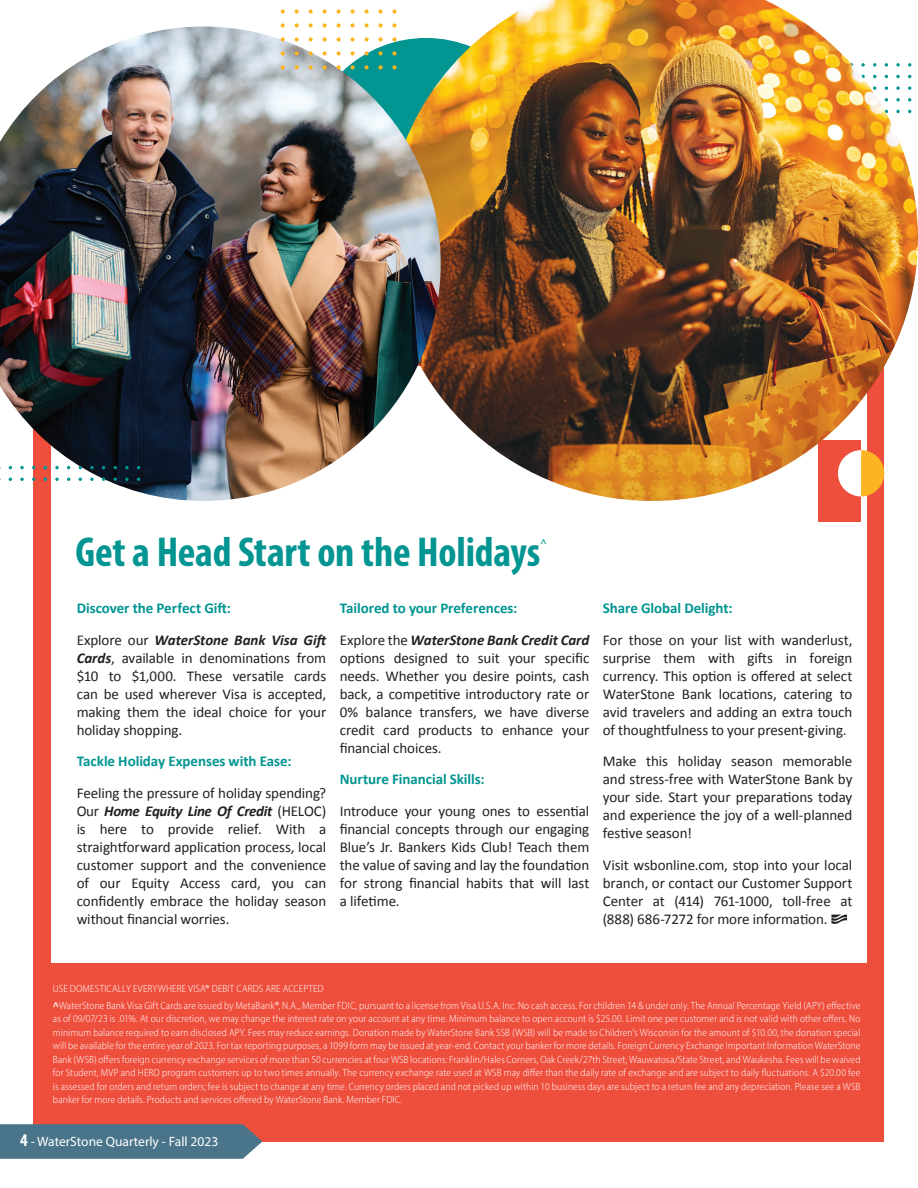
<style>
.page{position:relative;width:918px;height:1188px;background:#fff}
.page>*{position:absolute;margin:0;border:0;box-sizing:border-box;transform-origin:0 0}
.t1{font:700 condensed 42px "Myriad Pro";letter-spacing:-.005em;color:#029591}
.Body_text{font:15px/18px "Calibri";letter-spacing:-.005em;color:#231f20;text-align:justify}
.Body_text-2{font:700 15px "Calibri";letter-spacing:-.005em;color:#029591}
.t2{font:13.5px "Myriad Pro";color:#fff}
.Disclaimer{font:10.5px/13.5px "Myriad Variable Concept";letter-spacing:.01em;color:#fff;text-align:justify}
.t3{font:italic 600 10.5px "Myriad Pro";color:#029591}
.s1{font-weight:700;font-style:italic}
.s2{font-family:"Myriad Pro"}
.s3{font-family:"Myriad Pro";font-weight:700}
.s4{font-weight:700;font-stretch:condensed;font-size:18px}
</style>
<div class="page">
<div style="left:34px;top:361px;width:850px;height:781px;background:#ee4f3d"></div>
<div style="left:51px;top:366px;width:816px;height:597px;background:#fff"></div>
<div style="left:818px;top:440px;width:43px;height:82px;background:#ee4f3d"></div>
<img style="left:441px;top:0;width:477px;height:501px">
<svg style="left:831px;top:915px;width:16px;height:9px"></svg>
<img style="left:0;top:27px;width:441px;height:474px">
<svg style="left:55px;top:466px;width:4px;height:3px"></svg>
<svg style="left:90px;top:466px;width:4px;height:3px"></svg>
<svg style="left:125px;top:466px;width:4px;height:3px"></svg>
<svg style="left:55px;top:478px;width:4px;height:3px"></svg>
<svg style="left:90px;top:478px;width:4px;height:3px"></svg>
<svg style="left:125px;top:478px;width:4px;height:3px"></svg>
<svg style="left:20px;top:466px;width:4px;height:3px"></svg>
<svg style="left:20px;top:478px;width:4px;height:3px"></svg>
<svg style="left:281px;top:9px;width:4px;height:5px"></svg>
<svg style="left:295px;top:9px;width:4px;height:5px"></svg>
<svg style="left:309px;top:9px;width:4px;height:5px"></svg>
<svg style="left:323px;top:9px;width:4px;height:5px"></svg>
<svg style="left:337px;top:9px;width:4px;height:5px"></svg>
<svg style="left:351px;top:9px;width:4px;height:5px"></svg>
<svg style="left:365px;top:9px;width:4px;height:5px"></svg>
<svg style="left:378px;top:9px;width:5px;height:5px"></svg>
<svg style="left:392px;top:9px;width:5px;height:5px"></svg>
<svg style="left:281px;top:23px;width:4px;height:5px"></svg>
<svg style="left:295px;top:23px;width:4px;height:5px"></svg>
<svg style="left:309px;top:23px;width:4px;height:5px"></svg>
<svg style="left:323px;top:23px;width:4px;height:5px"></svg>
<svg style="left:281px;top:37px;width:4px;height:5px"></svg>
<svg style="left:295px;top:37px;width:4px;height:5px"></svg>
<svg style="left:309px;top:37px;width:4px;height:5px"></svg>
<svg style="left:323px;top:37px;width:4px;height:5px"></svg>
<svg style="left:281px;top:51px;width:4px;height:4px"></svg>
<svg style="left:295px;top:51px;width:4px;height:4px"></svg>
<svg style="left:309px;top:51px;width:4px;height:4px"></svg>
<svg style="left:323px;top:51px;width:4px;height:4px"></svg>
<svg style="left:281px;top:65px;width:4px;height:4px"></svg>
<svg style="left:295px;top:65px;width:4px;height:4px"></svg>
<svg style="left:309px;top:65px;width:4px;height:4px"></svg>
<svg style="left:323px;top:65px;width:4px;height:4px"></svg>
<svg style="left:333px;top:23px;width:171px;height:136px"></svg>
<svg style="left:0;top:1124px;width:262px;height:35px"></svg>
<p class="t1" style="left:75px;top:525px;width:466px">Get a Head Start on the Holidays</p>
<p class="t3" style="left:540px;top:536px;width:8px">^</p>
<p class="Body_text-2" style="left:77px;top:598px;width:156px">Discover the Perfect Gift:</p>
<p class="Body_text" style="left:77px;top:631px;width:253px">Explore our <span class="s1">WaterStone Bank Visa Gift Cards</span>, available in denominations from $10 to $1,000. These versatile cards can be used wherever Visa is accepted, making them the ideal choice for your holiday shopping.</p>
<p class="Body_text-2" style="left:77px;top:751px;width:216px">Tackle Holiday Expenses with Ease:</p>
<p class="Body_text" style="left:77px;top:784px;width:251px">Feeling the pressure of holiday spending?<br>Our <span class="s1">Home Equity Line Of Credit</span> (HELOC) is here to provide relief. With a straightforward application process, local customer support and the convenience of our Equity Access card, you can confidently embrace the holiday season without financial worries.</p>
<p class="Body_text-2" style="left:340px;top:598px;width:179px">Tailored to your Preferences:</p>
<p class="Body_text" style="left:340px;top:631px;width:251px">Explore the <span class="s1">WaterStone Bank Credit Card </span>options designed to suit your specific needs. Whether you desire points, cash back, a competitive introductory rate or 0% balance transfers, we have diverse credit card products to enhance your financial choices.</p>
<p class="Body_text-2" style="left:340px;top:769px;width:146px">Nurture Financial Skills:</p>
<p class="Body_text" style="left:340px;top:802px;width:251px">Introduce your young ones to essential financial concepts through our engaging Blue’s Jr. Bankers Kids Club! Teach them the value of saving and lay the foundation for strong financial habits that will last a lifetime.</p>
<p class="Body_text-2" style="left:603px;top:598px;width:131px">Share Global Delight:</p>
<p class="Body_text" style="left:603px;top:631px;width:251px">For those on your list with wanderlust, surprise them with gifts in foreign currency. This option is offered at select WaterStone Bank locations, catering to avid travelers and adding an extra touch of thoughtfulness to your present-giving.</p>
<p class="Body_text" style="left:603px;top:752px;width:251px">Make this holiday season memorable and stress-free with WaterStone Bank by your side. Start your preparations today and experience the joy of a well-planned festive season!</p>
<p class="Body_text" style="left:603px;top:856px;width:251px">Visit wsbonline.com, stop into your local branch, or contact our Customer Support Center at (414) 761-1000, toll-free at (888) 686-7272 for more information.</p>
<p class="Disclaimer" style="left:53px;top:981px;width:272px">USE DOMESTICALLY EVERYWHERE VISA<span class="s2">®</span> DEBIT CARDS ARE ACCEPTED</p>
<p class="Disclaimer" style="left:53px;top:998px;width:809px"><span class="s3">^</span>WaterStone Bank Visa Gift Cards are issued by MetaBank<span class="s2">®</span>, N.A., Member FDIC, pursuant to a license from Visa U.S.A. Inc. No cash access. For children 14 &amp; under only. The Annual Percentage Yield (APY) effective as of 09/07/23 is .01%. At our discretion, we may change the interest rate on your account at any time. Minimum balance to open account is $25.00. Limit one per customer and is not valid with other offers. No minimum balance required to earn disclosed APY. Fees may reduce earnings. Donation made by WaterStone Bank SSB (WSB) will be made to Children’s Wisconsin for the amount of $10.00, the donation special will be available for the entire year of 2023. For tax reporting purposes, a 1099 form may be issued at year-end. Contact your banker for more details. Foreign Currency Exchange Important Information WaterStone Bank (WSB) offers foreign currency exchange services of more than 50 currencies at four WSB locations: Franklin/Hales Corners, Oak Creek/27th Street, Wauwatosa/State Street, and Waukesha. Fees will be waived for Student, MVP and HERO program customers up to two times annually. The currency exchange rate used at WSB may differ than the daily rate of exchange and are subject to daily fluctuations. A $20.00 fee is assessed for orders and return orders; fee is subject to change at any time. Currency orders placed and not picked up within 10 business days are subject to a return fee and any depreciation. Please see a WSB banker for more details. Products and services offered by WaterStone Bank. Member FDIC.</p>
<p class="t2" style="left:20px;top:1133px;width:200px"><span class="s4">4</span> - WaterStone Quarterly - Fall 2023</p>
</div>
